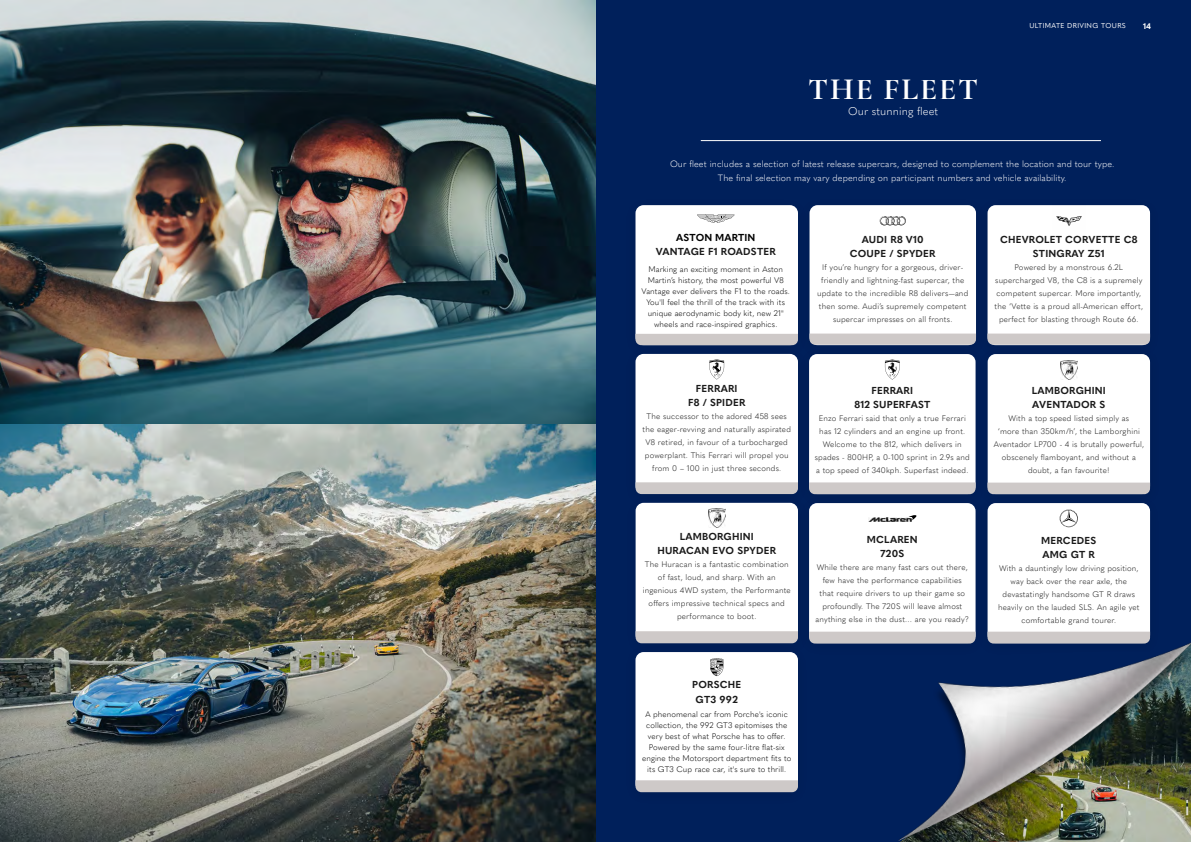
<style>
.page{position:relative;width:1191px;height:842px;background:#fff}
.page>*{position:absolute;margin:0;border:0;box-sizing:border-box;transform-origin:0 0}
.t1{font:700 31px "Cormorant Garamond";letter-spacing:.06em;color:#fff}
.t2{font:300 11px "Quasimoda";letter-spacing:.01em;color:#fff}
.t3{font:700 10px/14px "Quasimoda";letter-spacing:.02em;color:#1a1a1a;text-align:center}
.t4{font:700 10px "Quasimoda";letter-spacing:.01em;color:#000}
.t5{font:300 9px/14px "Quasimoda";letter-spacing:.01em;color:#fff;text-align:center}
.t6{font:300 8px/13px "Quasimoda";letter-spacing:.02em;color:#1a1a1a;text-align:center}
.t7{font:300 8px/11px "Quasimoda";letter-spacing:.01em;color:#000;text-align:center}
.t8{font:700 8px "Quasimoda";color:#fff}
.t9{font:7px "Quasimoda";letter-spacing:.05em;color:#fff}
</style>
<div class="page">
<div style="left:595px;top:0;width:596px;height:842px;background:#00205b"></div>
<img style="left:0;top:0;width:595px;height:842px">
<hr style="left:701px;top:140px;width:400px;height:1px;background:#fff">
<div style="left:798px;top:197px;width:189px;height:162px;background:#000;opacity:.1"></div>
<div style="left:809px;top:205px;width:167px;height:140px;background:#fff;border-radius:8px"></div>
<svg style="left:879px;top:216px;width:27px;height:9px"></svg>
<svg style="left:809px;top:334px;width:167px;height:11px;background:#ccc8c7"></svg>
<div style="left:635px;top:354px;width:163px;height:140px;background:#fff;border-radius:8px"></div>
<svg style="left:709px;top:359px;width:15px;height:20px"></svg>
<svg style="left:635px;top:482px;width:163px;height:12px;background:#cdc8c8"></svg>
<div style="left:798px;top:346px;width:188px;height:162px;background:#000;opacity:.1"></div>
<div style="left:809px;top:354px;width:166px;height:140px;background:#fff;border-radius:8px"></div>
<svg style="left:885px;top:360px;width:14px;height:20px"></svg>
<svg style="left:809px;top:482px;width:166px;height:12px;background:#cec9c9"></svg>
<div style="left:976px;top:346px;width:185px;height:162px;background:#000;opacity:.1"></div>
<div style="left:987px;top:354px;width:163px;height:140px;background:#fff;border-radius:8px"></div>
<img style="left:1060px;top:360px;width:17px;height:20px">
<div style="left:987px;top:483px;width:163px;height:11px;background:#cec9c8"></div>
<div style="left:624px;top:494px;width:185px;height:163px;background:#000;opacity:.1"></div>
<div style="left:635px;top:503px;width:163px;height:140px;background:#fff;border-radius:8px"></div>
<img style="left:708px;top:508px;width:17px;height:20px">
<svg style="left:635px;top:631px;width:163px;height:12px;background:#ccc8c7"></svg>
<div style="left:798px;top:495px;width:188px;height:162px;background:#001e57"></div>
<div style="left:809px;top:503px;width:166px;height:140px;background:#fff;border-radius:8px"></div>
<svg style="left:908px;top:515px;width:9px;height:5px"></svg>
<img style="left:868px;top:517px;width:43px;height:5px">
<div style="left:809px;top:632px;width:166px;height:11px;background:#cec9c8"></div>
<div style="left:976px;top:495px;width:185px;height:162px;background:#001e58"></div>
<div style="left:987px;top:503px;width:163px;height:140px;background:#fff;border-radius:8px"></div>
<svg style="left:1059px;top:509px;width:19px;height:18px"></svg>
<svg style="left:987px;top:632px;width:163px;height:9px"></svg>
<div style="left:624px;top:644px;width:185px;height:162px;background:#001f59"></div>
<div style="left:635px;top:652px;width:163px;height:140px;background:#fff;border-radius:8px"></div>
<svg style="left:710px;top:658px;width:13px;height:18px"></svg>
<svg style="left:635px;top:780px;width:163px;height:12px;background:#cdc8c8"></svg>
<div style="left:976px;top:197px;width:185px;height:162px;background:#000;opacity:.1"></div>
<div style="left:987px;top:205px;width:163px;height:140px;background:#fff;border-radius:8px"></div>
<svg style="left:987px;top:334px;width:163px;height:11px;background:#ccc8c7"></svg>
<div style="left:624px;top:197px;width:185px;height:162px;background:#000;opacity:.1"></div>
<div style="left:635px;top:205px;width:163px;height:140px;background:#fff;border-radius:8px"></div>
<div style="left:635px;top:334px;width:163px;height:11px;background:#cec9c8"></div>
<svg style="left:697px;top:214px;width:37px;height:9px"></svg>
<img style="left:1052px;top:203px;width:33px;height:23px">
<div style="left:891px;top:645px;width:300px;height:197px;background:#00205b"></div>
<img style="left:898px;top:641px;width:293px;height:201px">
<h1 class="t1" style="left:808px;top:70px;width:171px">THE FLEET</h1>
<h2 class="t2" style="left:848px;top:103px;width:92px">Our stunning fleet</h2>
<p class="t9" style="left:1029px;top:21px;width:98px">ULTIMATE DRIVING TOURS</p>
<p class="t8" style="left:1143px;top:20px;width:9px">14</p>
<p class="t5" style="left:670px;top:156px;width:446px">Our fleet includes a selection of latest release supercars, designed to complement the location and tour type.<br>The final selection may vary depending on participant numbers and vehicle availability.</p>
<p class="t4" style="left:676px;top:230px;width:81px">ASTON MARTIN</p>
<p class="t3" style="left:655px;top:244px;width:122px">VANTAGE F1 ROADSTER</p>
<p class="t7" style="left:641px;top:263px;width:150px">Marking an exciting moment in Aston Martin’s history, the most powerful V8<br>Vantage ever delivers the F1 to the roads.<br>You'll feel the thrill of the track with its unique aerodynamic body kit, new 21" wheels and race-inspired graphics.</p>
<p class="t3" style="left:688px;top:380px;width:59px">FERRARI<br>F8 / SPIDER</p>
<p class="t6" style="left:642px;top:409px;width:150px">The successor to the adored 458 sees the eager-revving and naturally aspirated V8 retired, in favour of a turbocharged powerplant. This Ferrari will propel you from 0 – 100 in just three seconds.</p>
<p class="t3" style="left:657px;top:529px;width:120px">LAMBORGHINI<br>HURACAN EVO SPYDER</p>
<p class="t6" style="left:643px;top:557px;width:149px">The Huracan is a fantastic combination of fast, loud, and sharp. With an ingenious 4WD system, the Performante offers impressive technical specs and performance to boot.</p>
<p class="t3" style="left:692px;top:677px;width:50px;line-height:14.4px">PORSCHE<br>GT3 992</p>
<p class="t7" style="left:642px;top:708px;width:151px">A phenomenal car from Porche's iconic collection, the 992 GT3 epitomises the very best of what Porsche has to offer.<br>Powered by the same four-litre flat-six engine the Motorsport department fits to its GT3 Cup race car, it's sure to thrill.</p>
<p class="t3" style="left:850px;top:231px;width:87px;line-height:14.4px">AUDI R8 V10<br>COUPE / SPYDER</p>
<p class="t6" style="left:817px;top:260px;width:152px">If you’re hungry for a gorgeous, driver&shy;friendly and lightning-fast supercar, the update to the incredible R8 delivers—and then some. Audi’s supremely competent supercar impresses on all fronts.</p>
<p class="t3" style="left:854px;top:382px;width:77px;line-height:14.4px">FERRARI<br>812 SUPERFAST</p>
<p class="t6" style="left:814px;top:411px;width:156px">Enzo Ferrari said that only a true Ferrari has 12 cylinders and an engine up front.<br>Welcome to the 812, which delivers in spades - 800HP, a 0-100 sprint in 2.9s and a top speed of 340kph. Superfast indeed.</p>
<p class="t3" style="left:867px;top:531px;width:52px">MCLAREN<br>720S</p>
<p class="t6" style="left:815px;top:560px;width:155px">While there are many fast cars out there, few have the performance capabilities that require drivers to up their game so profoundly. The 720S will leave almost anything else in the dust… are you ready?</p>
<p class="t3" style="left:1000px;top:232px;width:139px">CHEVROLET CORVETTE C8<br>STINGRAY Z51</p>
<p class="t6" style="left:994px;top:260px;width:150px">Powered by a monstrous 6.2L supercharged V8, the C8 is a supremely competent supercar. More importantly, the ‘Vette is a proud all-American effort, perfect for blasting through Route 66.</p>
<p class="t3" style="left:1031px;top:382px;width:76px;text-align:left">LAMBORGHINI<br>AVENTADOR S</p>
<p class="t6" style="left:993px;top:411px;width:152px">With a top speed listed simply as<br>‘more than 350km/h’, the Lamborghini Aventador LP700 - 4 is brutally powerful, obscenely flamboyant, and without a doubt, a fan favourite!</p>
<p class="t3" style="left:1041px;top:533px;width:57px;text-align:left">MERCEDES<br>AMG GT R</p>
<p class="t6" style="left:998px;top:561px;width:143px">With a dauntingly low driving position, way back over the rear axle, the devastatingly handsome GT R draws heavily on the lauded SLS. An agile yet comfortable grand tourer.</p>
</div>
